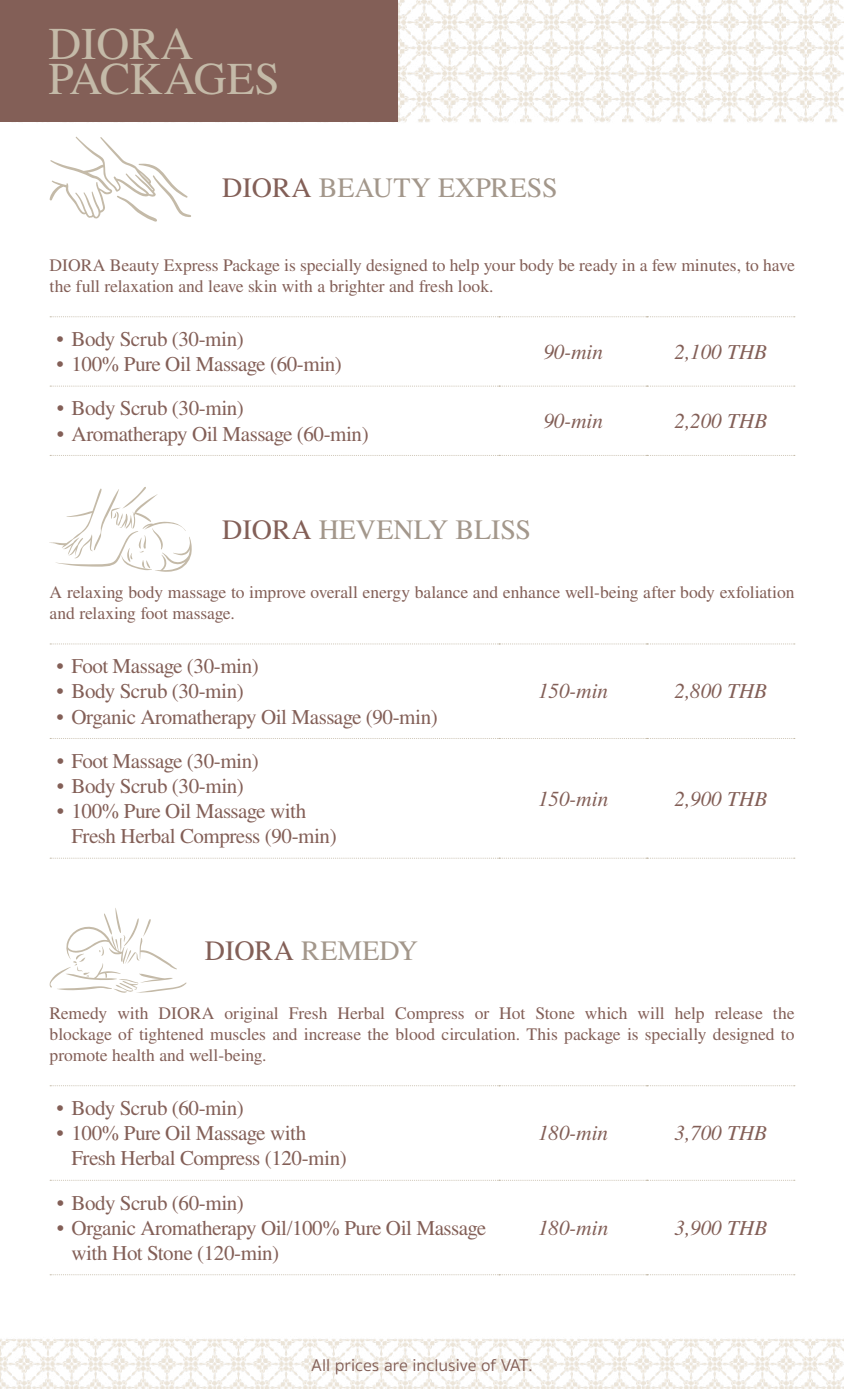
<style>
.page{position:relative;width:844px;height:1389px;background:#fff}
.page>*{position:absolute;margin:0;border:0;box-sizing:border-box;transform-origin:0 0}
.t1{font:45.5px/35px "Nimbus Rom No 9 L";color:#c4baa8}
.t2{font:28px "Nimbus Rom No 9 L";color:#a3978b}
.t3{font:21px/25.2px "Nimbus Rom No 9 L";letter-spacing:-.02em;color:#835f57}
.t4{font:italic 21px "Nimbus Rom No 9 L";color:#835f57}
.t5{font:17.5px/21px "Nimbus Rom No 9 L";color:#835f57}
.t6{font:17.5px "Sukhumvit Set Text";color:#835f57}
.s1{color:#835f57}
</style>
<div class="page">
<img style="left:0;top:0;width:843px;height:200px">
<svg style="left:50px;top:644px;width:744px;height:1px"></svg>
<svg style="left:50px;top:738px;width:744px;height:1px"></svg>
<svg style="left:50px;top:858px;width:744px;height:1px"></svg>
<svg style="left:49px;top:487px;width:143px;height:85px"></svg>
<svg style="left:50px;top:316px;width:744px;height:1px"></svg>
<svg style="left:50px;top:386px;width:744px;height:1px"></svg>
<svg style="left:50px;top:455px;width:744px;height:1px"></svg>
<svg style="left:50px;top:137px;width:141px;height:85px"></svg>
<svg style="left:50px;top:1085px;width:744px;height:1px"></svg>
<svg style="left:50px;top:1180px;width:744px;height:1px"></svg>
<svg style="left:50px;top:908px;width:136px;height:85px"></svg>
<div style="left:0;top:0;width:397px;height:121px;background:#835f57"></div>
<img style="left:0;top:1274px;width:843px;height:115px">
<h1 class="t1" style="left:48px;top:24px;width:233px">DIORA<br>PACKAGES</h1>
<h2 class="t2" style="left:222px;top:168px;width:337px"><span class="s1">DIORA</span> BEAUTY EXPRESS</h2>
<p class="t5" style="left:50px;top:254px;width:746px">DIORA Beauty Express Package is specially designed to help your body be ready in a few minutes, to have the full relaxation and leave skin with a brighter and fresh look.</p>
<p class="t3" style="left:57px;top:326px;width:188px">• Body Scrub (30-min)</p>
<p class="t3" style="left:57px;top:351px;width:287px">• 100% Pure Oil Massage (60-min)</p>
<p class="t4" style="left:543px;top:339px;width:61px">90-min</p>
<p class="t4" style="left:674px;top:339px;width:94px">2,100 THB</p>
<p class="t3" style="left:57px;top:395px;width:189px">• Body Scrub (30-min)</p>
<p class="t3" style="left:57px;top:420px;width:313px">• Aromatherapy Oil Massage (60-min)</p>
<p class="t4" style="left:543px;top:408px;width:61px">90-min</p>
<p class="t4" style="left:674px;top:408px;width:94px">2,200 THB</p>
<h2 class="t2" style="left:222px;top:509px;width:310px"><span class="s1">DIORA</span> HEVENLY BLISS</h2>
<p class="t5" style="left:50px;top:581px;width:746px">A relaxing body massage to improve overall energy balance and enhance well-being after body exfoliation and relaxing foot massage.</p>
<p class="t3" style="left:57px;top:653px;width:204px">• Foot Massage (30-min)</p>
<p class="t3" style="left:57px;top:678px;width:188px">• Body Scrub (30-min)</p>
<p class="t3" style="left:57px;top:703px;width:382px">• Organic Aromatherapy Oil Massage (90-min)</p>
<p class="t4" style="left:537px;top:679px;width:71px">150-min</p>
<p class="t4" style="left:674px;top:679px;width:94px">2,800 THB</p>
<p class="t3" style="left:57px;top:747px;width:204px">• Foot Massage (30-min)</p>
<p class="t3" style="left:57px;top:772px;width:189px">• Body Scrub (30-min)</p>
<p class="t3" style="left:72px;top:798px;width:266px;text-indent:-15px">• 100% Pure Oil Massage with<br>Fresh Herbal Compress (90-min)</p>
<h2 class="t2" style="left:205px;top:930px;width:215px"><span class="s1">DIORA</span> REMEDY</h2>
<p class="t4" style="left:537px;top:786px;width:71px">150-min</p>
<p class="t4" style="left:674px;top:786px;width:94px">2,900 THB</p>
<p class="t5" style="left:50px;top:1002px;width:746px;text-align:justify">Remedy with DIORA original Fresh Herbal Compress or Hot Stone which will help release the blockage of tightened muscles and increase the blood circulation. This package is specially designed to promote health and well-being.</p>
<p class="t3" style="left:57px;top:1095px;width:188px">• Body Scrub (60-min)</p>
<p class="t3" style="left:71px;top:1120px;width:277px;text-indent:-15px">• 100% Pure Oil Massage with<br>Fresh Herbal Compress (120-min)</p>
<p class="t4" style="left:537px;top:1120px;width:71px">180-min</p>
<p class="t4" style="left:674px;top:1120px;width:94px">3,700 THB</p>
<p class="t3" style="left:57px;top:1189px;width:189px">• Body Scrub (60-min)</p>
<p class="t3" style="left:72px;top:1214px;width:416px;text-indent:-15px">• Organic Aromatherapy Oil/100% Pure Oil Massage with Hot Stone (120-min)</p>
<p class="t4" style="left:537px;top:1215px;width:71px">180-min</p>
<p class="t4" style="left:674px;top:1215px;width:94px">3,900 THB</p>
<p class="t6" style="left:311px;top:1354px;width:223px">All prices are inclusive of VAT.</p>
</div>
